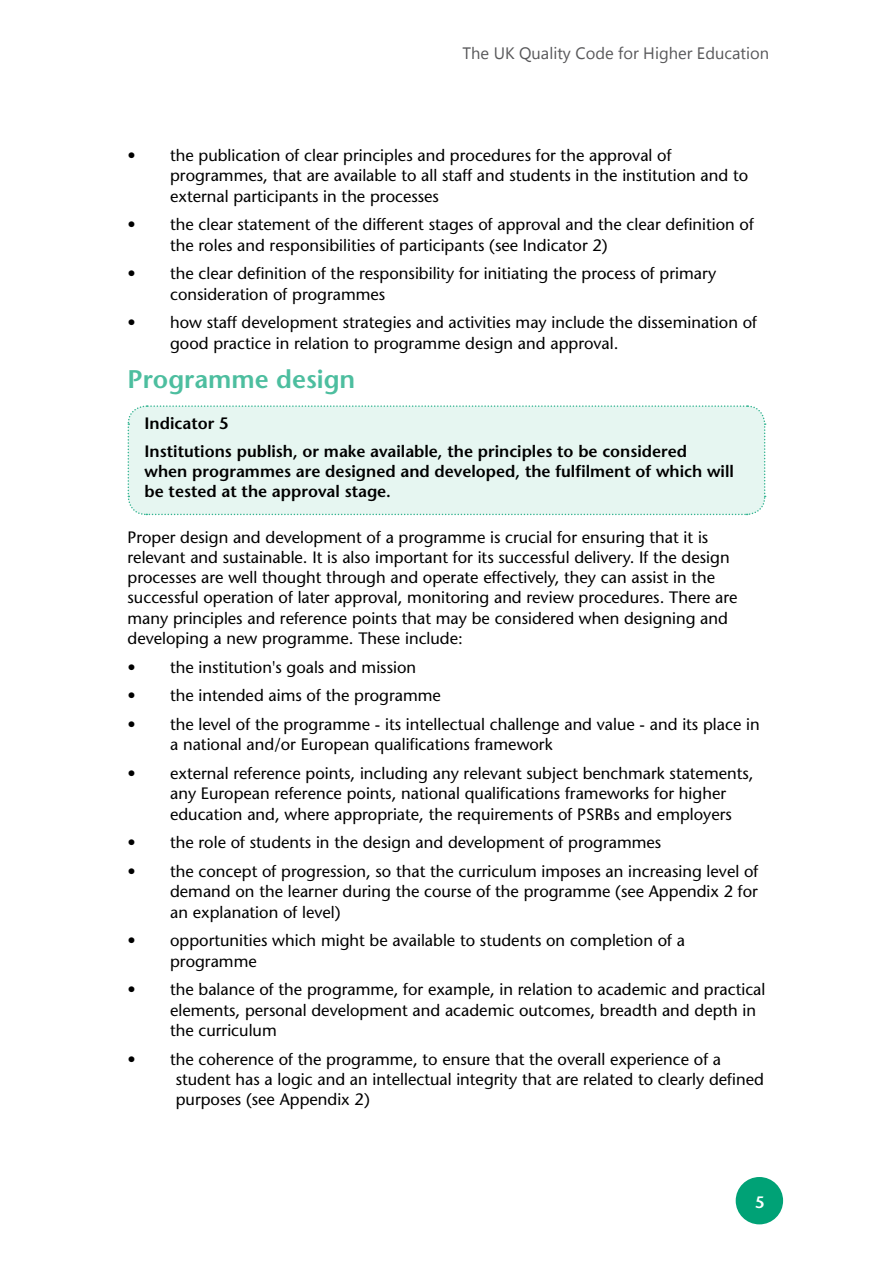
<style>
.page{position:relative;width:893px;height:1263px;background:#fff}
.page>*{position:absolute;margin:0;border:0;box-sizing:border-box;transform-origin:0 0}
.t1{font:600 25.5px "Stone Sans";color:#4dbe9f}
.t2{font:16.5px/20.2px "Stone Sans";color:#000}
.t3{font:600 16.5px/28.3px "Stone Sans";color:#000}
.t4{font:16.5px "Segoe UI";color:#58585a}
.t5{font:600 16.5px "Stone Sans";color:#fff}
</style>
<div class="page">
<div style="left:736px;top:1177px;width:47px;height:47px;background:#00a276;border-radius:50%"></div>
<div style="left:127px;top:405px;width:639px;height:111px;background:#e6f6f1"></div>
<p class="t4" style="left:463px;top:42px;width:308px">The UK Quality Code for Higher Education</p>
<p class="t2" style="left:170px;top:145px;width:580px;text-indent:-43px">• the publication of clear principles and procedures for the approval of programmes, that are available to all staff and students in the institution and to external participants in the processes</p>
<p class="t2" style="left:170px;top:215px;width:585px;text-indent:-43px">• the clear statement of the different stages of approval and the clear definition of the roles and responsibilities of participants (see Indicator 2)</p>
<p class="t2" style="left:170px;top:264px;width:548px;text-indent:-43px">• the clear definition of the responsibility for initiating the process of primary consideration of programmes</p>
<p class="t2" style="left:170px;top:313px;width:588px;text-indent:-43px">• how staff development strategies and activities may include the dissemination of good practice in relation to programme design and approval.</p>
<h1 class="t1" style="left:128px;top:364px;width:229px">Programme design</h1>
<p class="t3" style="left:145px;top:409px;width:544px">Indicator 5<br>Institutions publish, or make available, the principles to be considered</p>
<p class="t3" style="left:145px;top:461px;width:591px;line-height:19.8px">when programmes are designed and developed, the fulfilment of which will be tested at the approval stage.</p>
<p class="t2" style="left:128px;top:527px;width:611px">Proper design and development of a programme is crucial for ensuring that it is relevant and sustainable. It is also important for its successful delivery. If the design processes are well thought through and operate effectively, they can assist in the successful operation of later approval, monitoring and review procedures. There are many principles and reference points that may be considered when designing and developing a new programme. These include:</p>
<p class="t2" style="left:128px;top:657px;width:290px">• the institution's goals and mission</p>
<p class="t2" style="left:128px;top:685px;width:315px">• the intended aims of the programme</p>
<p class="t2" style="left:170px;top:714px;width:591px;text-indent:-43px">• the level of the programme - its intellectual challenge and value - and its place in a national and/or European qualifications framework</p>
<p class="t2" style="left:170px;top:763px;width:585px;text-indent:-43px">• external reference points, including any relevant subject benchmark statements, any European reference points, national qualifications frameworks for higher education and, where appropriate, the requirements of PSRBs and employers</p>
<p class="t2" style="left:128px;top:832px;width:535px">• the role of students in the design and development of programmes</p>
<p class="t2" style="left:170px;top:861px;width:590px;text-align:justify;text-indent:-43px">• the concept of progression, so that the curriculum imposes an increasing level of demand on the learner during the course of the programme (see Appendix 2 for an explanation of level)</p>
<p class="t2" style="left:170px;top:930px;width:516px;text-indent:-43px">• opportunities which might be available to students on completion of a programme</p>
<p class="t2" style="left:170px;top:979px;width:597px;text-indent:-43px">• the balance of the programme, for example, in relation to academic and practical elements, personal development and academic outcomes, breadth and depth in the curriculum</p>
<p class="t2" style="left:176px;top:1049px;width:590px;text-indent:-48px">• the coherence of the programme, to ensure that the overall experience of a student has a logic and an intellectual integrity that are related to clearly defined purposes (see Appendix 2)</p>
<p class="t5" style="left:755px;top:1192px;width:11px">5</p>
</div>
